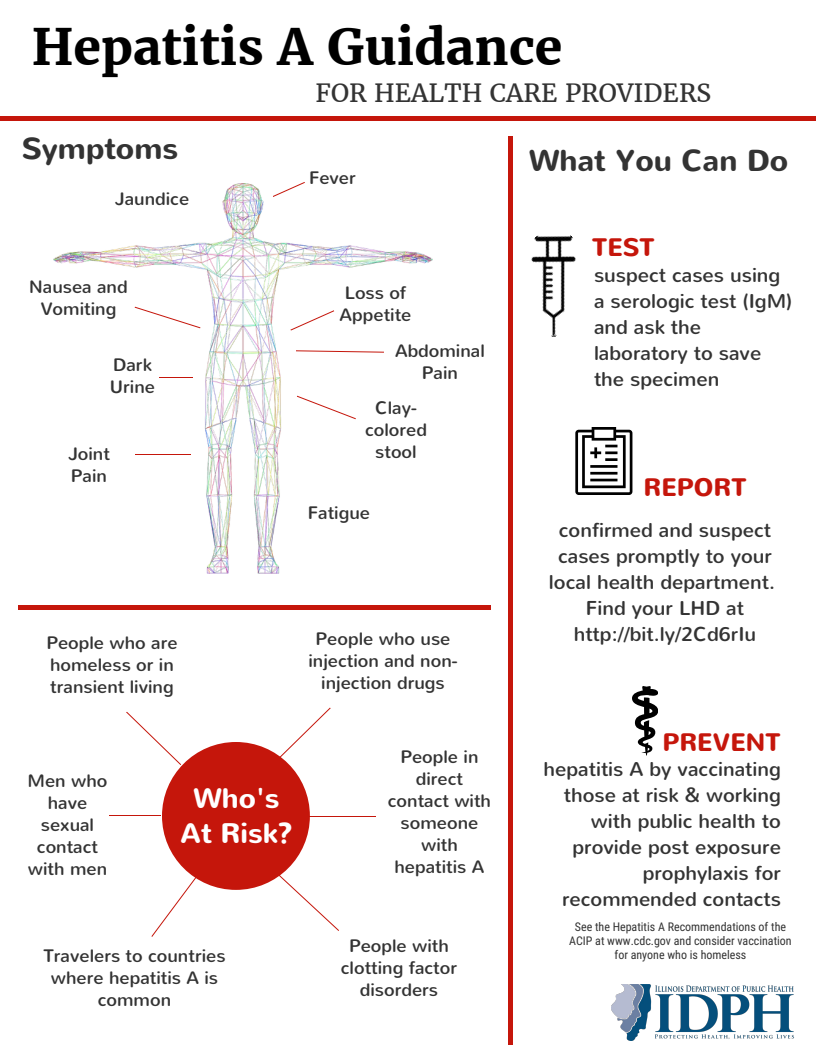
<style>
.page{position:relative;width:816px;height:1056px;background:#fff}
.page>*{position:absolute;margin:0;border:0;box-sizing:border-box;transform-origin:0 0}
.t1{font:700 50px "Merriweather";letter-spacing:.005em;color:#000}
.t2{font:700 30px "Nunito";letter-spacing:.005em;color:#333}
.t3{font:700 28px/35px "Nunito";letter-spacing:.005em;color:#fff;text-align:center}
.t4{font:25px "Merriweather";letter-spacing:.005em;color:#333}
.t5{font:700 25px "Nunito";letter-spacing:.005em;color:#c5160b}
.t6{font:20px/26px "Nunito";letter-spacing:.005em;color:#333}
.t7{font:18px/22px "Nunito";letter-spacing:.005em;color:#333;text-align:center}
.t8{font:12px/14px "Roboto Condensed";letter-spacing:.005em;color:#333;text-align:center}
</style>
<div class="page">
<div style="left:0;top:116px;width:816px;height:5px;background:#c5160b"></div>
<img style="left:53px;top:183px;width:380px;height:391px">
<svg style="left:296px;top:350px;width:88px;height:3px"></svg>
<hr style="left:135px;top:454px;width:56px;height:1px;background:#c5160b">
<svg style="left:134px;top:307px;width:67px;height:21px"></svg>
<hr style="left:159px;top:377px;width:34px;height:1px;background:#c5160b">
<svg style="left:297px;top:396px;width:59px;height:23px"></svg>
<svg style="left:290px;top:310px;width:44px;height:21px"></svg>
<svg style="left:273px;top:182px;width:32px;height:15px"></svg>
<div style="left:508px;top:136px;width:5px;height:909px;background:#c5160b"></div>
<img style="left:611px;top:984px;width:183px;height:57px">
<img style="left:531px;top:235px;width:45px;height:102px">
<div style="left:162px;top:742px;width:148px;height:148px;background:#c5160b;border-radius:50%"></div>
<hr style="left:300px;top:816px;width:76px;height:1px;background:#c5160b">
<hr style="left:109px;top:815px;width:52px;height:1px;background:#c5160b">
<svg style="left:126px;top:712px;width:55px;height:53px"></svg>
<svg style="left:276px;top:707px;width:55px;height:54px"></svg>
<svg style="left:151px;top:876px;width:47px;height:61px"></svg>
<svg style="left:273px;top:870px;width:66px;height:61px"></svg>
<div style="left:18px;top:605px;width:473px;height:5px;background:#c5160b"></div>
<svg style="left:575px;top:427px;width:57px;height:68px"></svg>
<svg style="left:632px;top:686px;width:26px;height:70px"></svg>
<h1 class="t1" style="left:32px;top:16px;width:532px">Hepatitis A Guidance</h1>
<h3 class="t4" style="left:316px;top:77px;width:397px">FOR HEALTH CARE PROVIDERS</h3>
<h2 class="t2" style="left:22px;top:129px;width:158px">Symptoms</h2>
<p class="t7" style="left:309px;top:167px;width:48px">Fever</p>
<h2 class="t2" style="left:529px;top:141px;width:261px">What You Can Do</h2>
<p class="t7" style="left:115px;top:188px;width:76px">Jaundice</p>
<p class="t7" style="left:29px;top:276px;width:100px">Nausea and<br>Vomiting</p>
<p class="t7" style="left:110px;top:354px;width:47px;text-align:left">Dark<br>Urine</p>
<p class="t7" style="left:340px;top:282px;width:73px;text-align:left">Loss of<br>Appetite</p>
<p class="t7" style="left:395px;top:340px;width:91px">Abdominal<br>Pain</p>
<p class="t7" style="left:365px;top:397px;width:63px">Clay&shy;colored</p>
<p class="t7" style="left:68px;top:443px;width:43px">Joint</p>
<p class="t7" style="left:375px;top:441px;width:43px">stool</p>
<p class="t7" style="left:71px;top:465px;width:38px">Pain</p>
<p class="t7" style="left:308px;top:502px;width:63px">Fatigue</p>
<p class="t7" style="left:46px;top:632px;width:133px;text-align:left">People who are homeless or in transient living</p>
<p class="t7" style="left:308px;top:628px;width:151px">People who use injection and non&shy;injection drugs</p>
<p class="t7" style="left:27px;top:770px;width:81px">Men who have sexual contact with men</p>
<h3 class="t3" style="left:180px;top:781px;width:113px">Who's<br>At Risk?</h3>
<p class="t7" style="left:388px;top:746px;width:105px">People in direct contact with someone with hepatitis A</p>
<p class="t7" style="left:43px;top:945px;width:184px">Travelers to countries where hepatitis A is common</p>
<p class="t7" style="left:341px;top:935px;width:118px">People with clotting factor disorders</p>
<h3 class="t5" style="left:592px;top:231px;width:64px">TEST</h3>
<p class="t6" style="left:594px;top:262px;width:200px">suspect cases using a serologic test (IgM) and ask the laboratory to save the specimen</p>
<h3 class="t5" style="left:644px;top:471px;width:104px">REPORT</h3>
<p class="t6" style="left:549px;top:517px;width:228px;text-align:center">confirmed and suspect cases promptly to your local health department.<br>Find your LHD at http://bit.ly/2Cd6rIu</p>
<h3 class="t5" style="left:662px;top:726px;width:120px">PREVENT</h3>
<p class="t6" style="left:544px;top:756px;width:239px;text-align:right">hepatitis A by vaccinating those at risk &amp; working with public health to provide post exposure prophylaxis for recommended contacts</p>
<p class="t8" style="left:569px;top:920px;width:224px">See the Hepatitis A Recommendations of the<br>ACIP at www.cdc.gov and consider vaccination for anyone who is homeless</p>
</div>
